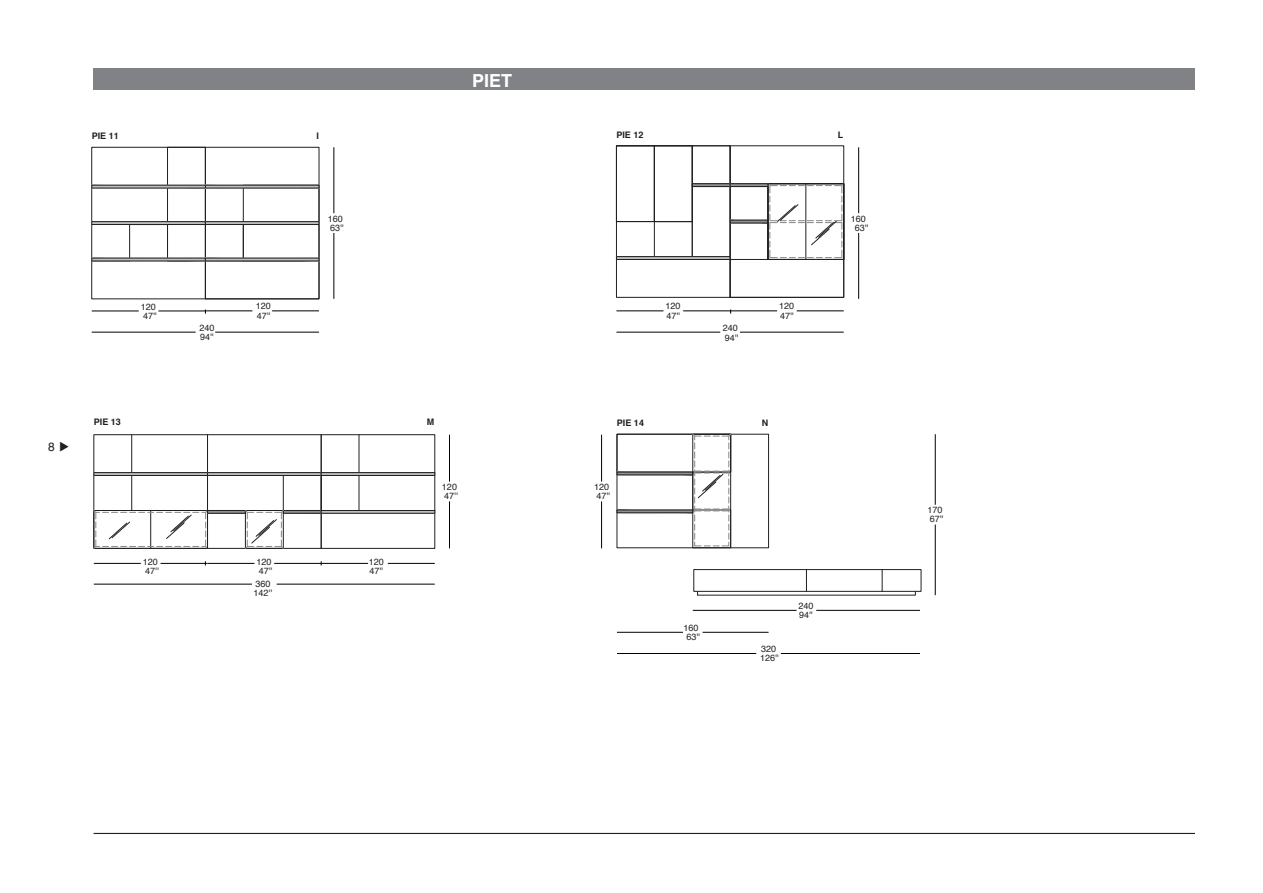
<style>
.page{position:relative;width:1263px;height:893px;background:#fff}
.page>*{position:absolute;margin:0;border:0;box-sizing:border-box;transform-origin:0 0}
.Normale{font:700 18px "Helvetica";color:#fff}
.t1{font:12px "Helvetica";color:#231f20}
.t2{font:9px/9.1px "Helvetica";color:#231f20}
.t3{font:700 9px "Helvetica";color:#231f20}
</style>
<div class="page">
<hr style="left:94px;top:833px;width:1101px;height:1px;background:#231f20">
<hr style="left:616px;top:332px;width:104px;height:1px;background:#000001">
<hr style="left:740px;top:332px;width:104px;height:1px;background:#000001">
<hr style="left:215px;top:332px;width:104px;height:1px;background:#000001">
<hr style="left:94px;top:584px;width:158px;height:1px;background:#000001">
<hr style="left:277px;top:584px;width:158px;height:1px;background:#000001">
<hr style="left:858px;top:147px;width:1px;height:66px;background:#000001">
<hr style="left:858px;top:233px;width:1px;height:66px;background:#000001">
<hr style="left:616px;top:311px;width:47px;height:1px;background:#000001">
<hr style="left:683px;top:311px;width:47px;height:1px;background:#000001">
<hr style="left:797px;top:311px;width:47px;height:1px;background:#000001">
<hr style="left:730px;top:311px;width:47px;height:1px;background:#000001">
<hr style="left:449px;top:435px;width:1px;height:47px;background:#000001">
<hr style="left:449px;top:501px;width:1px;height:47px;background:#000001">
<hr style="left:601px;top:435px;width:1px;height:47px;background:#000001">
<hr style="left:601px;top:501px;width:1px;height:47px;background:#000001">
<hr style="left:94px;top:563px;width:47px;height:1px;background:#000001">
<hr style="left:161px;top:563px;width:46px;height:1px;background:#000001">
<hr style="left:207px;top:563px;width:47px;height:1px;background:#000001">
<hr style="left:274px;top:563px;width:47px;height:1px;background:#000001">
<hr style="left:321px;top:563px;width:47px;height:1px;background:#000001">
<hr style="left:388px;top:563px;width:47px;height:1px;background:#000001">
<hr style="left:92px;top:332px;width:104px;height:1px;background:#000001">
<hr style="left:92px;top:311px;width:47px;height:1px;background:#000001">
<hr style="left:205px;top:311px;width:47px;height:1px;background:#000001">
<hr style="left:272px;top:311px;width:47px;height:1px;background:#000001">
<hr style="left:617px;top:653px;width:139px;height:1px;background:#000001">
<hr style="left:781px;top:653px;width:139px;height:1px;background:#000001">
<hr style="left:702px;top:632px;width:66px;height:1px;background:#000001">
<hr style="left:617px;top:632px;width:66px;height:1px;background:#000001">
<hr style="left:693px;top:610px;width:103px;height:1px;background:#000001">
<hr style="left:816px;top:610px;width:104px;height:1px;background:#000001">
<hr style="left:935px;top:525px;width:1px;height:70px;background:#000001">
<hr style="left:935px;top:434px;width:1px;height:71px;background:#000001">
<hr style="left:334px;top:233px;width:1px;height:66px;background:#000001">
<hr style="left:334px;top:147px;width:1px;height:66px;background:#000001">
<div style="left:91px;top:147px;width:115px;height:152px;border:1px solid #231f20"></div>
<div style="left:167px;top:147px;width:39px;height:114px;border:1px solid #231f20"></div>
<div style="left:205px;top:147px;width:114px;height:152px;border:1px solid #231f20"></div>
<div style="left:243px;top:185px;width:76px;height:76px;border:1px solid #231f20"></div>
<div style="left:205px;top:261px;width:114px;height:38px;border:1px solid #231f20"></div>
<svg style="left:91px;top:221px;width:229px;height:41px"></svg>
<svg style="left:91px;top:184px;width:229px;height:5px"></svg>
<div style="left:91px;top:185px;width:115px;height:3px;border:1px solid #231f20"></div>
<div style="left:616px;top:146px;width:114px;height:152px;border:1px solid #231f20"></div>
<div style="left:730px;top:146px;width:114px;height:152px;border:1px solid #231f20"></div>
<div style="left:730px;top:259px;width:114px;height:39px;border:1px solid #231f20"></div>
<svg style="left:616px;top:183px;width:227px;height:77px"></svg>
<div style="left:730px;top:183px;width:38px;height:4px;border:1px solid #231f20"></div>
<div style="left:693px;top:569px;width:228px;height:23px;border:1px solid #231f20"></div>
<svg style="left:697px;top:570px;width:219px;height:26px"></svg>
<div style="left:617px;top:434px;width:152px;height:114px;border:1px solid #231f20"></div>
<svg style="left:616px;top:433px;width:116px;height:114px"></svg>
<div style="left:616px;top:145px;width:39px;height:77px;border:1px solid #231f20"></div>
<div style="left:654px;top:145px;width:39px;height:77px;border:1px solid #231f20"></div>
<svg style="left:93px;top:434px;width:342px;height:115px"></svg>
<div style="left:321px;top:510px;width:114px;height:3px;border:1px solid #231f20"></div>
<hr style="left:158px;top:311px;width:47px;height:1px;background:#000001">
<div style="left:94px;top:68px;width:1101px;height:21px;background:#808285"></div>
<h2 class="t1" style="left:48px;top:437px;width:8px">8</h2>
<p class="Normale" style="left:472px;top:70px;width:42px">PIET</p>
<p class="t3" style="left:92px;top:129px;width:29px">PIE 11</p>
<p class="t3" style="left:616px;top:127px;width:29px">PIE 12</p>
<p class="t3" style="left:317px;top:129px;width:4px">I</p>
<p class="t3" style="left:838px;top:127px;width:7px">L</p>
<p class="t2" style="left:141px;top:302px;width:17px">120<br>47''</p>
<p class="t2" style="left:256px;top:302px;width:17px">120<br>47''</p>
<p class="t2" style="left:200px;top:323px;width:17px">240<br>94''</p>
<p class="t2" style="left:328px;top:214px;width:17px">160<br>63''</p>
<p class="t2" style="left:665px;top:302px;width:17px">120<br>47''</p>
<p class="t2" style="left:779px;top:302px;width:17px">120<br>47''</p>
<p class="t2" style="left:723px;top:324px;width:17px">240<br>94''</p>
<p class="t2" style="left:851px;top:214px;width:19px;text-align:center">160<br>63''</p>
<p class="t3" style="left:94px;top:415px;width:29px">PIE 13</p>
<p class="t3" style="left:617px;top:416px;width:29px">PIE 14</p>
<p class="t3" style="left:427px;top:415px;width:9px">M</p>
<p class="t3" style="left:762px;top:416px;width:8px">N</p>
<p class="t2" style="left:442px;top:483px;width:17px">120<br>47''</p>
<p class="t2" style="left:594px;top:483px;width:17px">120<br>47''</p>
<p class="t2" style="left:143px;top:557px;width:17px">120<br>47''</p>
<p class="t2" style="left:257px;top:557px;width:17px">120<br>47''</p>
<p class="t2" style="left:369px;top:557px;width:17px">120<br>47''</p>
<p class="t2" style="left:254px;top:579px;width:20px">360<br>142''</p>
<p class="t2" style="left:683px;top:623px;width:18px;text-align:center">160<br>63''</p>
<p class="t2" style="left:760px;top:645px;width:20px">320<br>126''</p>
<p class="t2" style="left:798px;top:601px;width:17px">240<br>94''</p>
<p class="t2" style="left:927px;top:506px;width:17px">170<br>67''</p>
</div>
